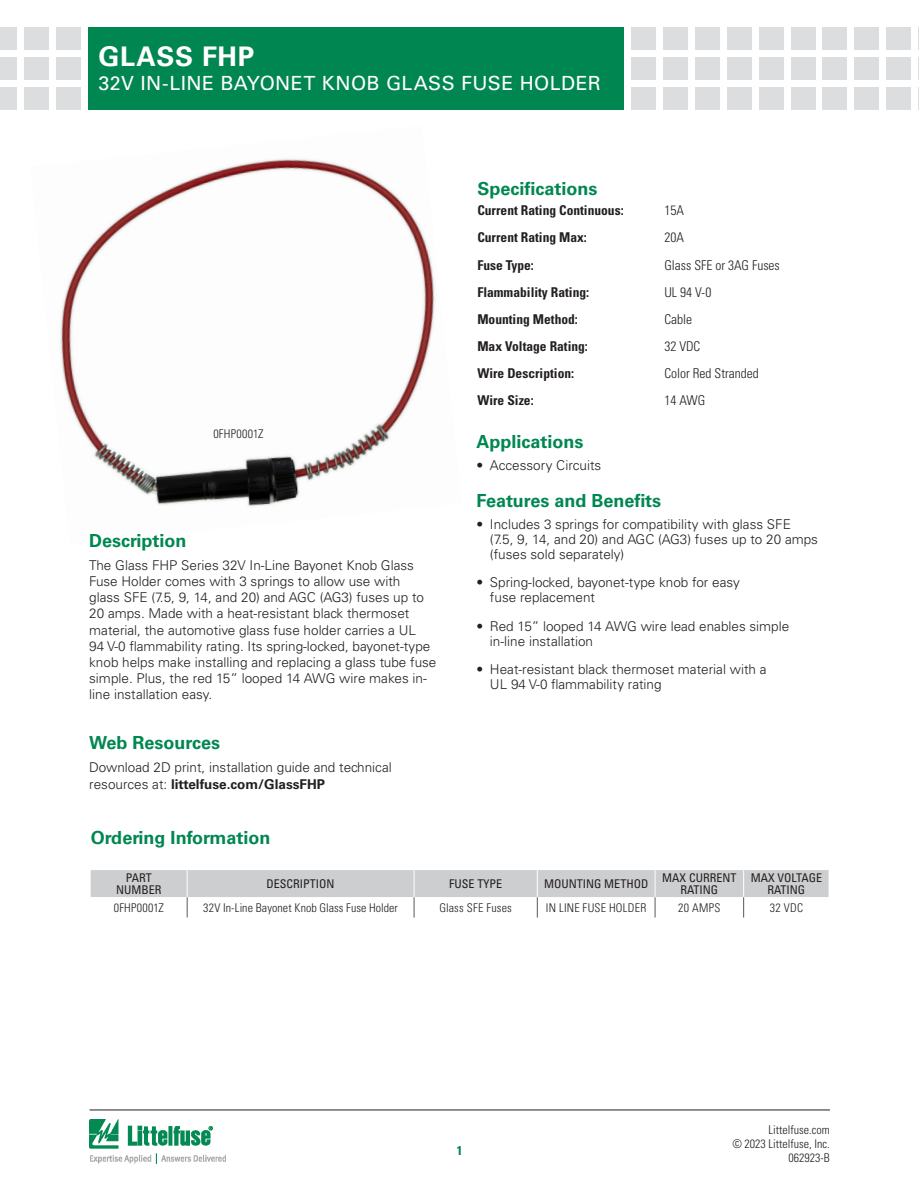
<style>
.page{position:relative;width:919px;height:1191px;background:#fff}
.page>*{position:absolute;margin:0;border:0;box-sizing:border-box;transform-origin:0 0}
.Head_Large{font:700 27px "Univers LT Std";letter-spacing:.025em;color:#fff}
.Head_Large-2{font:19.5px "Univers LT Std";letter-spacing:.02em;color:#fff}
.Green_Subheads{font:700 18px "Univers LT Std";color:#008751}
.Body_text{font:700 18px "Univers LT Std";color:#008751}
.Body_text-2{font:300 13.5px/16.2px "Univers LT Std";color:#231f20}
.段落样式1{font:700 condensed 13.5px "Univers LT Std";color:#231f20}
.段落样式1-2{font:300 condensed 13.5px "Univers LT Std";color:#231f20}
.t1{font:700 condensed 12.75px "Univers LT Std";color:#008751}
.Chart_Body{font:300 condensed 12px/14.2px "Univers LT Std";color:#231f20;text-align:right}
.Chart_Body-2{font:condensed 12px/12px "Univers LT Std";color:#231f20;text-align:center}
.Footnotes__7_21_2010{font:300 condensed 12px "Univers LT Std";letter-spacing:.02em;color:#231f20}
.Chart_Body-3{font:300 condensed 12px "Univers LT Std";letter-spacing:.02em;color:#231f20}
.s1{font-weight:700}
</style>
<div class="page">
<div style="left:56px;top:27px;width:25px;height:23px;background:#dcdddf"></div>
<div style="left:56px;top:57px;width:25px;height:23px;background:#dcdddf"></div>
<div style="left:56px;top:87px;width:25px;height:22px;background:#dcdddf"></div>
<div style="left:24px;top:27px;width:25px;height:23px;background:#dcdddf"></div>
<div style="left:24px;top:57px;width:25px;height:23px;background:#dcdddf"></div>
<div style="left:24px;top:87px;width:25px;height:22px;background:#dcdddf"></div>
<div style="left:0;top:27px;width:17px;height:23px;background:#dcdddf"></div>
<div style="left:0;top:57px;width:17px;height:23px;background:#dcdddf"></div>
<div style="left:0;top:87px;width:17px;height:22px;background:#dcdddf"></div>
<div style="left:631px;top:27px;width:24px;height:23px;background:#dcdddf"></div>
<div style="left:631px;top:57px;width:24px;height:23px;background:#dcdddf"></div>
<div style="left:631px;top:87px;width:24px;height:22px;background:#dcdddf"></div>
<div style="left:663px;top:27px;width:24px;height:23px;background:#dcdddf"></div>
<div style="left:663px;top:57px;width:24px;height:23px;background:#dcdddf"></div>
<div style="left:663px;top:87px;width:24px;height:22px;background:#dcdddf"></div>
<div style="left:695px;top:27px;width:24px;height:23px;background:#dcdddf"></div>
<div style="left:695px;top:57px;width:24px;height:23px;background:#dcdddf"></div>
<div style="left:695px;top:87px;width:24px;height:22px;background:#dcdddf"></div>
<div style="left:727px;top:27px;width:24px;height:23px;background:#dcdddf"></div>
<div style="left:727px;top:57px;width:24px;height:23px;background:#dcdddf"></div>
<div style="left:727px;top:87px;width:24px;height:22px;background:#dcdddf"></div>
<div style="left:758px;top:27px;width:25px;height:23px;background:#dcdddf"></div>
<div style="left:758px;top:57px;width:25px;height:23px;background:#dcdddf"></div>
<div style="left:758px;top:87px;width:25px;height:22px;background:#dcdddf"></div>
<div style="left:790px;top:27px;width:25px;height:23px;background:#dcdddf"></div>
<div style="left:790px;top:57px;width:25px;height:23px;background:#dcdddf"></div>
<div style="left:790px;top:87px;width:25px;height:22px;background:#dcdddf"></div>
<div style="left:854px;top:27px;width:25px;height:23px;background:#dcdddf"></div>
<div style="left:854px;top:57px;width:25px;height:23px;background:#dcdddf"></div>
<div style="left:854px;top:87px;width:25px;height:22px;background:#dcdddf"></div>
<div style="left:822px;top:27px;width:25px;height:23px;background:#dcdddf"></div>
<div style="left:822px;top:57px;width:25px;height:23px;background:#dcdddf"></div>
<div style="left:822px;top:87px;width:25px;height:22px;background:#dcdddf"></div>
<div style="left:886px;top:27px;width:24px;height:23px;background:#dcdddf"></div>
<div style="left:886px;top:57px;width:24px;height:23px;background:#dcdddf"></div>
<div style="left:886px;top:87px;width:24px;height:22px;background:#dcdddf"></div>
<svg style="left:918px;top:27px;width:1px;height:23px"></svg>
<svg style="left:918px;top:57px;width:1px;height:23px"></svg>
<svg style="left:918px;top:87px;width:1px;height:22px"></svg>
<div style="left:88px;top:27px;width:535px;height:82px;background:#008751"></div>
<hr style="left:90px;top:1109px;width:739px;height:1px;background:#231f20">
<img style="left:90px;top:1120px;width:135px;height:43px">
<img style="left:60px;top:159px;width:375px;height:348px">
<svg style="left:91px;top:870px;width:738px;height:47px"></svg>
<p class="Head_Large" style="left:98px;top:41px;width:157px">GLASS FHP</p>
<p class="Head_Large-2" style="left:98px;top:71px;width:504px">32V IN-LINE BAYONET KNOB GLASS FUSE HOLDER</p>
<p class="Chart_Body-3" style="left:213px;top:426px;width:52px">0FHP0001Z</p>
<p class="Green_Subheads" style="left:89px;top:530px;width:99px">Description</p>
<p class="Body_text-2" style="left:89px;top:557px;width:349px">The Glass FHP Series 32V In-Line Bayonet Knob Glass Fuse Holder comes with 3 springs to allow use with<br>glass SFE (7.5, 9, 14, and 20) and AGC (AG3) fuses up to 20 amps. Made with a heat-resistant black thermoset material, the automotive glass fuse holder carries a UL<br>94 V-0 flammability rating. Its spring-locked, bayonet-type knob helps make installing and replacing a glass tube fuse simple. Plus, the red 15” looped 14 AWG wire makes in&shy;line installation easy.</p>
<p class="Green_Subheads" style="left:89px;top:732px;width:132px">Web Resources</p>
<p class="Body_text-2" style="left:89px;top:759px;width:304px">Download 2D print, installation guide and technical resources at: <span class="s1">littelfuse.com/GlassFHP</span></p>
<p class="Green_Subheads" style="left:477px;top:178px;width:122px">Specifications</p>
<p class="段落样式1" style="left:477px;top:202px;width:148px">Current Rating Continuous:</p>
<p class="段落样式1-2" style="left:664px;top:202px;width:21px">15A</p>
<p class="段落样式1" style="left:477px;top:229px;width:111px">Current Rating Max:</p>
<p class="段落样式1-2" style="left:664px;top:229px;width:21px">20A</p>
<p class="段落样式1" style="left:477px;top:256px;width:58px">Fuse Type:</p>
<p class="段落样式1-2" style="left:664px;top:257px;width:117px">Glass SFE or 3AG Fuses</p>
<p class="段落样式1" style="left:477px;top:284px;width:113px">Flammability Rating:</p>
<p class="段落样式1-2" style="left:664px;top:284px;width:48px">UL 94 V-0</p>
<p class="段落样式1" style="left:477px;top:311px;width:102px">Mounting Method:</p>
<p class="段落样式1-2" style="left:664px;top:311px;width:29px">Cable</p>
<p class="段落样式1" style="left:477px;top:338px;width:112px">Max Voltage Rating:</p>
<p class="段落样式1-2" style="left:664px;top:338px;width:37px">32 VDC</p>
<p class="段落样式1" style="left:477px;top:365px;width:98px">Wire Description:</p>
<p class="段落样式1-2" style="left:664px;top:365px;width:96px">Color Red Stranded</p>
<p class="段落样式1" style="left:477px;top:392px;width:58px">Wire Size:</p>
<p class="段落样式1-2" style="left:664px;top:392px;width:42px">14 AWG</p>
<p class="Green_Subheads" style="left:476px;top:431px;width:109px">Applications</p>
<p class="Body_text-2" style="left:476px;top:457px;width:126px">• Accessory Circuits</p>
<p class="Body_text" style="left:476px;top:490px;width:186px">Features and Benefits</p>
<p class="Body_text-2" style="left:490px;top:516px;width:329px;line-height:15px;text-indent:-14px">• Includes 3 springs for compatibility with glass SFE<br>(7.5, 9, 14, and 20) and AGC (AG3) fuses up to 20 amps (fuses sold separately)</p>
<p class="Body_text-2" style="left:490px;top:575px;width:251px;line-height:15px;text-indent:-14px">• Spring-locked, bayonet-type knob for easy fuse replacement</p>
<p class="Body_text-2" style="left:490px;top:618px;width:301px;line-height:15px;text-indent:-14px">• Red 15” looped 14 AWG wire lead enables simple in-line installation</p>
<p class="Body_text-2" style="left:490px;top:662px;width:278px;line-height:15px;text-indent:-14px">• Heat-resistant black thermoset material with a<br>UL 94 V-0 flammability rating</p>
<p class="Green_Subheads" style="left:91px;top:827px;width:181px">Ordering Information</p>
<p class="Chart_Body-2" style="left:116px;top:871px;width:47px">PART<br>NUMBER</p>
<p class="Chart_Body-2" style="left:266px;top:877px;width:70px">DESCRIPTION</p>
<p class="Chart_Body-2" style="left:449px;top:877px;width:54px">FUSE TYPE</p>
<p class="Chart_Body-2" style="left:544px;top:877px;width:106px">MOUNTING METHOD</p>
<p class="Chart_Body-2" style="left:662px;top:871px;width:76px">MAX CURRENT<br>RATING</p>
<p class="Chart_Body-2" style="left:750px;top:871px;width:73px">MAX VOLTAGE<br>RATING</p>
<p class="Chart_Body-3" style="left:114px;top:900px;width:52px">0FHP0001Z</p>
<p class="Chart_Body" style="left:203px;top:900px;width:196px">32V In-Line Bayonet Knob Glass Fuse Holder</p>
<p class="Footnotes__7_21_2010" style="left:439px;top:900px;width:74px">Glass SFE Fuses</p>
<p class="Footnotes__7_21_2010" style="left:546px;top:900px;width:102px">IN LINE FUSE HOLDER</p>
<p class="Footnotes__7_21_2010" style="left:678px;top:900px;width:44px">20 AMPS</p>
<p class="Footnotes__7_21_2010" style="left:769px;top:900px;width:35px">32 VDC</p>
<p class="t1" style="left:456px;top:1142px;width:7px">1</p>
<p class="Chart_Body" style="left:732px;top:1122px;width:99px">Littelfuse.com<br>© 2023 Littelfuse, Inc.<br>062923-B</p>
</div>
